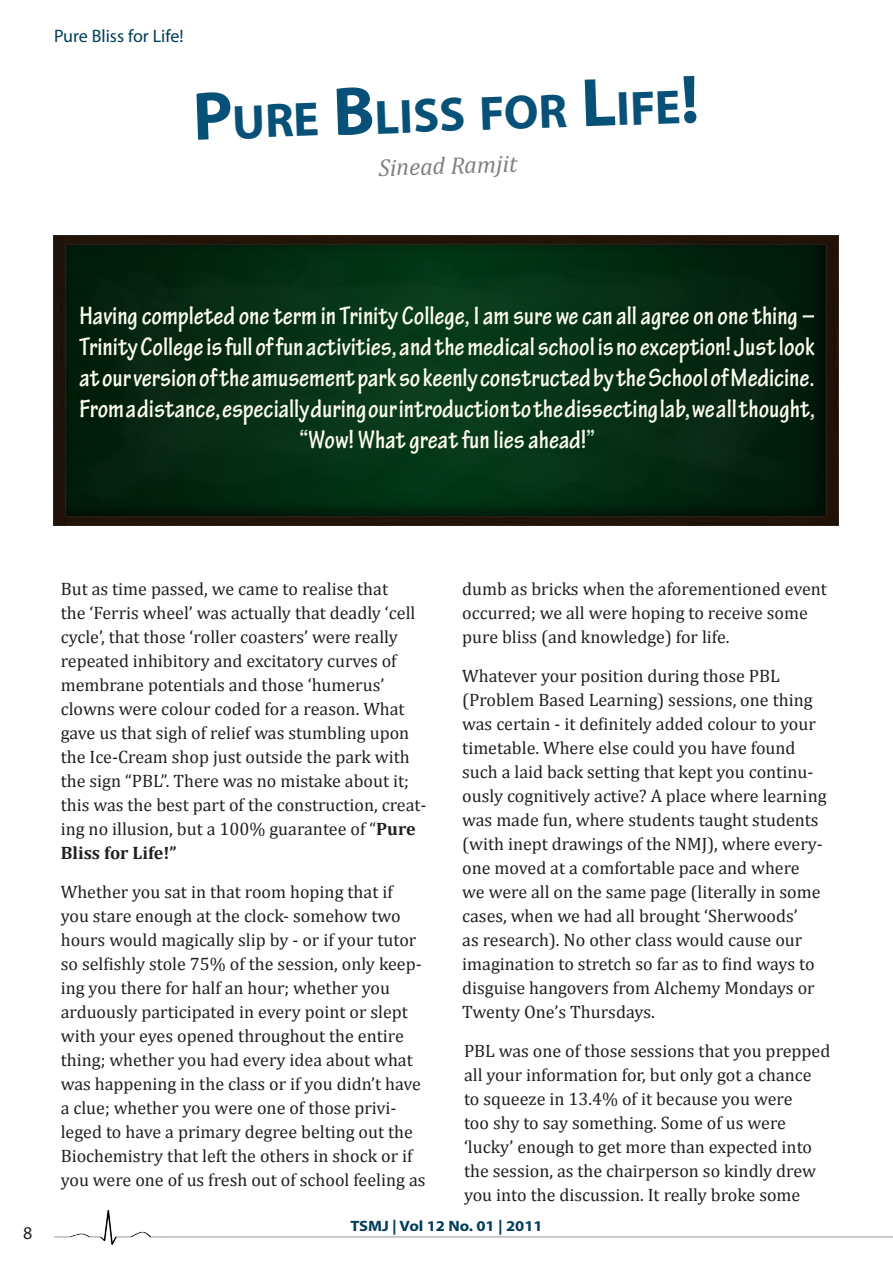
<style>
.page{position:relative;width:893px;height:1263px;background:#fff}
.page>*{position:absolute;margin:0;border:0;box-sizing:border-box;transform-origin:0 0}
.t1{font:700 48.3px "Myriad Pro";color:#075178}
.t2{font:700 condensed 27px/31px "Tekton Pro";color:#fcfdee;text-align:center}
.t3{font:italic 24px "Cambria";color:#808080}
.t4{font:18px/24px "Cambria";color:#231f20}
.t5{font:18px "Myriad Pro";color:#003d5c}
.t6{font:18px "Myriad Pro";color:#231f20}
.t7{font:700 15px "Myriad Pro";color:#003d5c;scale:1.1 1}
.s1{font-size:69px}
.s2{font-weight:700}
</style>
<div class="page">
<img style="left:54px;top:1210px;width:839px;height:35px">
<img style="left:53px;top:235px;width:785px;height:290px">
<p class="t5" style="left:54px;top:25px;width:131px">Pure Bliss for Life!</p>
<h1 class="t1" style="left:192px;top:92px;width:508px;rotate:-2deg"><span class="s1">P</span>URE <span class="s1">B</span>LISS FOR <span class="s1">L</span>IFE<span class="s1">!</span></h1>
<h3 class="t3" style="left:378px;top:153px;width:140px;rotate:-2deg">Sinead Ramjit</h3>
<p class="t2" style="left:79px;top:301px;width:737px">Having completed one term in Trinity College, I am sure we can all agree on one thing – Trinity College is full of fun activities, and the medical school is no exception! Just look at our version of the amusement park so keenly constructed by the School of Medicine.<br>From a distance, especially during our introduction to the dissecting lab, we all thought, “Wow! What great fun lies ahead!”</p>
<p class="t4" style="left:61px;top:576px;width:367px">But as time passed, we came to realise that<br>the ‘Ferris wheel’ was actually that deadly ‘cell cycle’, that those ‘roller coasters’ were really repeated inhibitory and excitatory curves of membrane potentials and those ‘humerus’ clowns were colour coded for a reason. What gave us that sigh of relief was stumbling upon the Ice-Cream shop just outside the park with the sign “PBL”. There was no mistake about it; this was the best part of the construction, creat&shy;ing no illusion, but a 100% guarantee of “<span class="s2">Pure Bliss for Life!”</span></p>
<p class="t4" style="left:61px;top:879px;width:366px">Whether you sat in that room hoping that if you stare enough at the clock- somehow two hours would magically slip by - or if your tutor so selfishly stole 75% of the session, only keep&shy;ing you there for half an hour; whether you arduously participated in every point or slept with your eyes opened throughout the entire thing; whether you had every idea about what was happening in the class or if you didn’t have a clue; whether you were one of those privi&shy;leged to have a primary degree belting out the Biochemistry that left the others in shock or if you were one of us fresh out of school feeling as</p>
<p class="t4" style="left:462px;top:576px;width:366px">dumb as bricks when the aforementioned event occurred; we all were hoping to receive some pure bliss (and knowledge) for life.</p>
<p class="t4" style="left:462px;top:663px;width:366px">Whatever your position during those PBL (Problem Based Learning) sessions, one thing was certain - it definitely added colour to your timetable. Where else could you have found such a laid back setting that kept you continu&shy;ously cognitively active? A place where learning was made fun, where students taught students (with inept drawings of the NMJ), where every&shy;one moved at a comfortable pace and where we were all on the same page (literally in some cases, when we had all brought ‘Sherwoods’<br>as research). No other class would cause our imagination to stretch so far as to find ways to disguise hangovers from Alchemy Mondays or Twenty One’s Thursdays.</p>
<p class="t4" style="left:464px;top:1038px;width:368px">PBL was one of those sessions that you prepped all your information for, but only got a chance to squeeze in 13.4% of it because you were<br>too shy to say something. Some of us were ‘lucky’ enough to get more than expected into the session, as the chairperson so kindly drew you into the discussion. It really broke some</p>
<p class="t6" style="left:23px;top:1222px;width:11px">8</p>
<p class="t7" style="left:350px;top:1216px;width:176px">TSMJ | Vol 12 No. 01 | 2011</p>
</div>
